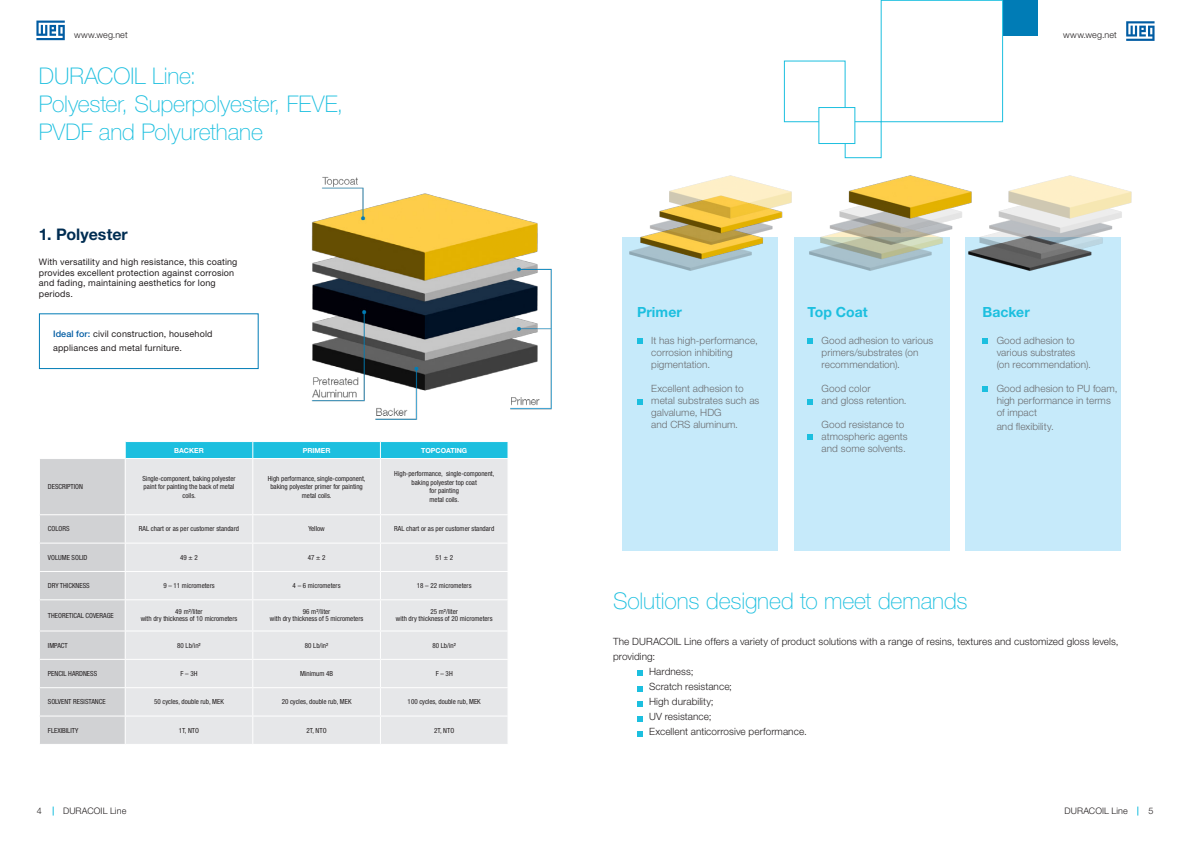
<style>
.page{position:relative;width:1191px;height:842px;background:#fff}
.page>*{position:absolute;margin:0;border:0;box-sizing:border-box;transform-origin:0 0}
._0-TEXTO{font:100 23px/27.6px "Helvetica Neue LT Pro";letter-spacing:-.005em;color:#1cbfdf}
._0-TEXTO-2{font:700 16px "Helvetica Neue LT Pro";color:#002d52}
._0-TEXTO-3{font:700 14px "Helvetica Neue LT Pro";letter-spacing:.005em;color:#1cbfdf}
._0-TEXTO-4{font:300 10px/12px "Helvetica Neue LT Pro";letter-spacing:.005em;color:#6c6d70}
._0-TEXTO-5{font:300 10px/15px "Helvetica Neue LT Pro";letter-spacing:.005em;color:#231f20}
._0-TEXTO-6{font:9px/10.8px "Helvetica Neue LT Pro";letter-spacing:.02em;color:#231f20}
.t1{font:300 9px "Helvetica Neue LT Pro";letter-spacing:.01em;color:#231f20}
._9-CORPO_TABELA{font:condensed 7px/8.5px "Helvetica Neue LT Pro";color:#231f20;text-align:center}
._8-CABEÇALHO_TABELA{font:condensed 7px "Helvetica Neue LT Pro";color:#231f20}
._8-CABEÇALHO_TABELA-2{font:700 7px "Helvetica Neue LT Pro";color:#fff}
.s1{font-weight:500;color:#015ca3}
</style>
<div class="page">
<svg style="left:36px;top:21px;width:29px;height:19px"></svg>
<svg style="left:1126px;top:21px;width:28px;height:20px"></svg>
<div style="left:1002px;top:0;width:36px;height:36px;background:#007cb6"></div>
<div style="left:844px;top:121px;width:37px;height:37px;background:#fff;border:1px solid #1cbfdf"></div>
<div style="left:880px;top:0;width:123px;height:122px;border:1px solid #1cbfdf"></div>
<div style="left:784px;top:61px;width:61px;height:61px;background:#fff;border:1px solid #1cbfdf"></div>
<div style="left:622px;top:237px;width:156px;height:314px;background:#c6eafa"></div>
<div style="left:965px;top:237px;width:156px;height:314px;background:#c6eafa"></div>
<div style="left:794px;top:237px;width:156px;height:314px;background:#c6eafa"></div>
<div style="left:39px;top:313px;width:220px;height:56px;border:1px solid #007cb6"></div>
<svg style="left:40px;top:441px;width:468px;height:303px;background:#e0e3e6"></svg>
<svg style="left:807px;top:339px;width:5px;height:5px"></svg>
<svg style="left:637px;top:671px;width:5px;height:5px"></svg>
<svg style="left:637px;top:686px;width:5px;height:5px"></svg>
<svg style="left:637px;top:701px;width:5px;height:5px"></svg>
<svg style="left:637px;top:716px;width:5px;height:5px"></svg>
<svg style="left:637px;top:731px;width:5px;height:5px"></svg>
<svg style="left:807px;top:399px;width:5px;height:5px"></svg>
<svg style="left:807px;top:435px;width:5px;height:5px"></svg>
<svg style="left:982px;top:339px;width:5px;height:5px"></svg>
<svg style="left:982px;top:387px;width:5px;height:5px"></svg>
<div style="left:818px;top:107px;width:37px;height:37px;background:#fff;border:1px solid #1cbfdf"></div>
<img style="left:129px;top:176px;width:514px;height:276px">
<img style="left:593px;top:175px;width:180px;height:132px">
<img style="left:773px;top:135px;width:159px;height:136px">
<img style="left:932px;top:175px;width:200px;height:96px">
<p class="t1" style="left:74px;top:29px;width:55px">www.weg.net</p>
<p class="t1" style="left:1063px;top:30px;width:55px">www.weg.net</p>
<p class="_0-TEXTO" style="left:39px;top:62px;width:306px">DURACOIL Line:<br>Polyester, Superpolyester, FEVE,</p>
<p class="_0-TEXTO" style="left:39px;top:117px;width:225px">PVDF and Polyurethane</p>
<p class="_0-TEXTO-2" style="left:39px;top:224px;width:90px">1. Polyester</p>
<p class="_0-TEXTO-6" style="left:39px;top:256px;width:200px">With versatility and high resistance, this coating provides excellent protection against corrosion and fading, maintaining aesthetics for long periods.</p>
<p class="_0-TEXTO-6" style="left:53px;top:326px;width:161px;line-height:14.4px"><span class="s1">Ideal for:</span> civil construction, household appliances and metal furniture.</p>
<p class="_8-CABEÇALHO_TABELA-2" style="left:174px;top:446px;width:31px">BACKER</p>
<p class="_8-CABEÇALHO_TABELA-2" style="left:303px;top:446px;width:29px">PRIMER</p>
<p class="_8-CABEÇALHO_TABELA-2" style="left:421px;top:446px;width:48px">TOPCOATING</p>
<p class="_8-CABEÇALHO_TABELA" style="left:48px;top:482px;width:37px">DESCRIPTION</p>
<p class="_9-CORPO_TABELA" style="left:142px;top:474px;width:95px">Single-component, baking polyester paint for painting the back of metal coils.</p>
<p class="_9-CORPO_TABELA" style="left:268px;top:474px;width:99px">High performance, single-component, baking polyester primer for painting metal coils.</p>
<p class="_9-CORPO_TABELA" style="left:394px;top:470px;width:102px">High-performance, single-component, baking polyester top coat<br>for painting<br>metal coils.</p>
<p class="_8-CABEÇALHO_TABELA" style="left:48px;top:525px;width:23px">COLORS</p>
<p class="_9-CORPO_TABELA" style="left:139px;top:525px;width:101px">RAL chart or as per customer standard</p>
<p class="_9-CORPO_TABELA" style="left:308px;top:525px;width:18px">Yellow</p>
<p class="_9-CORPO_TABELA" style="left:394px;top:525px;width:101px">RAL chart or as per customer standard</p>
<p class="_8-CABEÇALHO_TABELA" style="left:48px;top:553px;width:41px">VOLUME SOLID</p>
<p class="_9-CORPO_TABELA" style="left:180px;top:553px;width:19px">49 ± 2</p>
<p class="_9-CORPO_TABELA" style="left:308px;top:553px;width:19px">47 ± 2</p>
<p class="_9-CORPO_TABELA" style="left:435px;top:553px;width:19px">51 ± 2</p>
<p class="_8-CABEÇALHO_TABELA" style="left:48px;top:581px;width:43px">DRY THICKNESS</p>
<p class="_9-CORPO_TABELA" style="left:163px;top:581px;width:53px">9 – 11 micrometers</p>
<p class="_9-CORPO_TABELA" style="left:293px;top:581px;width:49px">4 – 6 micrometers</p>
<p class="_9-CORPO_TABELA" style="left:417px;top:581px;width:56px">18 – 22 micrometers</p>
<p class="_8-CABEÇALHO_TABELA" style="left:48px;top:611px;width:67px">THEORETICAL COVERAGE</p>
<p class="_9-CORPO_TABELA" style="left:141px;top:608px;width:98px;line-height:7px">49 m²/liter<br>with dry thickness of 10 micrometers</p>
<p class="_9-CORPO_TABELA" style="left:270px;top:608px;width:95px;line-height:7px">96 m²/liter<br>with dry thickness of 5 micrometers</p>
<p class="_9-CORPO_TABELA" style="left:396px;top:608px;width:98px;line-height:7px">25 m²/liter<br>with dry thickness of 20 micrometers</p>
<p class="_8-CABEÇALHO_TABELA" style="left:48px;top:641px;width:21px">IMPACT</p>
<p class="_9-CORPO_TABELA" style="left:177px;top:641px;width:25px">80 Lb/in²</p>
<p class="_9-CORPO_TABELA" style="left:305px;top:641px;width:25px">80 Lb/in²</p>
<p class="_9-CORPO_TABELA" style="left:432px;top:641px;width:25px">80 Lb/in²</p>
<p class="_8-CABEÇALHO_TABELA" style="left:48px;top:669px;width:51px">PENCIL HARDNESS</p>
<p class="_9-CORPO_TABELA" style="left:180px;top:669px;width:19px">F – 3H</p>
<p class="_9-CORPO_TABELA" style="left:300px;top:669px;width:35px">Minimum 4B</p>
<p class="_9-CORPO_TABELA" style="left:436px;top:669px;width:19px">F – 3H</p>
<p class="_8-CABEÇALHO_TABELA" style="left:48px;top:698px;width:59px">SOLVENT RESISTANCE</p>
<p class="_9-CORPO_TABELA" style="left:154px;top:697px;width:71px">50 cycles, double rub, MEK</p>
<p class="_9-CORPO_TABELA" style="left:282px;top:697px;width:71px">20 cycles, double rub, MEK</p>
<p class="_9-CORPO_TABELA" style="left:407px;top:697px;width:75px">100 cycles, double rub, MEK</p>
<p class="_8-CABEÇALHO_TABELA" style="left:48px;top:726px;width:32px">FLEXIBILITY</p>
<p class="_9-CORPO_TABELA" style="left:179px;top:726px;width:22px">1T, NTO</p>
<p class="_9-CORPO_TABELA" style="left:306px;top:726px;width:22px">2T, NTO</p>
<p class="_9-CORPO_TABELA" style="left:434px;top:726px;width:22px">2T, NTO</p>
<p class="_0-TEXTO-3" style="left:637px;top:304px;width:46px">Primer</p>
<p class="_0-TEXTO-4" style="left:651px;top:334px;width:108px">It has high-performance, corrosion inhibiting pigmentation.</p>
<p class="_0-TEXTO-4" style="left:651px;top:382px;width:110px">Excellent adhesion to metal substrates such as galvalume, HDG<br>and CRS aluminum.</p>
<p class="_0-TEXTO-3" style="left:807px;top:304px;width:62px">Top Coat</p>
<p class="_0-TEXTO-4" style="left:821px;top:334px;width:113px">Good adhesion to various primers/substrates (on recommendation).</p>
<p class="_0-TEXTO-4" style="left:821px;top:382px;width:87px">Good color<br>and gloss retention.</p>
<p class="_0-TEXTO-4" style="left:821px;top:418px;width:87px">Good resistance to atmospheric agents and some solvents.</p>
<p class="_0-TEXTO-3" style="left:982px;top:304px;width:49px">Backer</p>
<p class="_0-TEXTO-4" style="left:996px;top:334px;width:96px">Good adhesion to various substrates (on recommendation).</p>
<p class="_0-TEXTO-4" style="left:996px;top:382px;width:122px">Good adhesion to PU foam, high performance in terms of impact</p>
<p class="_0-TEXTO-4" style="left:996px;top:420px;width:59px">and flexibility.</p>
<p class="_0-TEXTO" style="left:613px;top:587px;width:356px">Solutions designed to meet demands</p>
<p class="_0-TEXTO-5" style="left:613px;top:633px;width:507px">The DURACOIL Line offers a variety of product solutions with a range of resins, textures and customized gloss levels, providing:</p>
<p class="_0-TEXTO-5" style="left:649px;top:663px;width:46px">Hardness;</p>
<p class="_0-TEXTO-5" style="left:649px;top:678px;width:84px">Scratch resistance;</p>
<p class="_0-TEXTO-5" style="left:649px;top:693px;width:66px">High durability;</p>
<p class="_0-TEXTO-5" style="left:649px;top:708px;width:64px">UV resistance;</p>
<p class="_0-TEXTO-5" style="left:649px;top:723px;width:159px">Excellent anticorrosive performance.</p>
<p class="t1" style="left:37px;top:805px;width:7px">4</p>
<p class="t1" style="left:63px;top:805px;width:65px">DURACOIL Line</p>
<p class="t1" style="left:1064px;top:805px;width:65px">DURACOIL Line</p>
<p class="t1" style="left:1148px;top:805px;width:7px">5</p>
</div>
